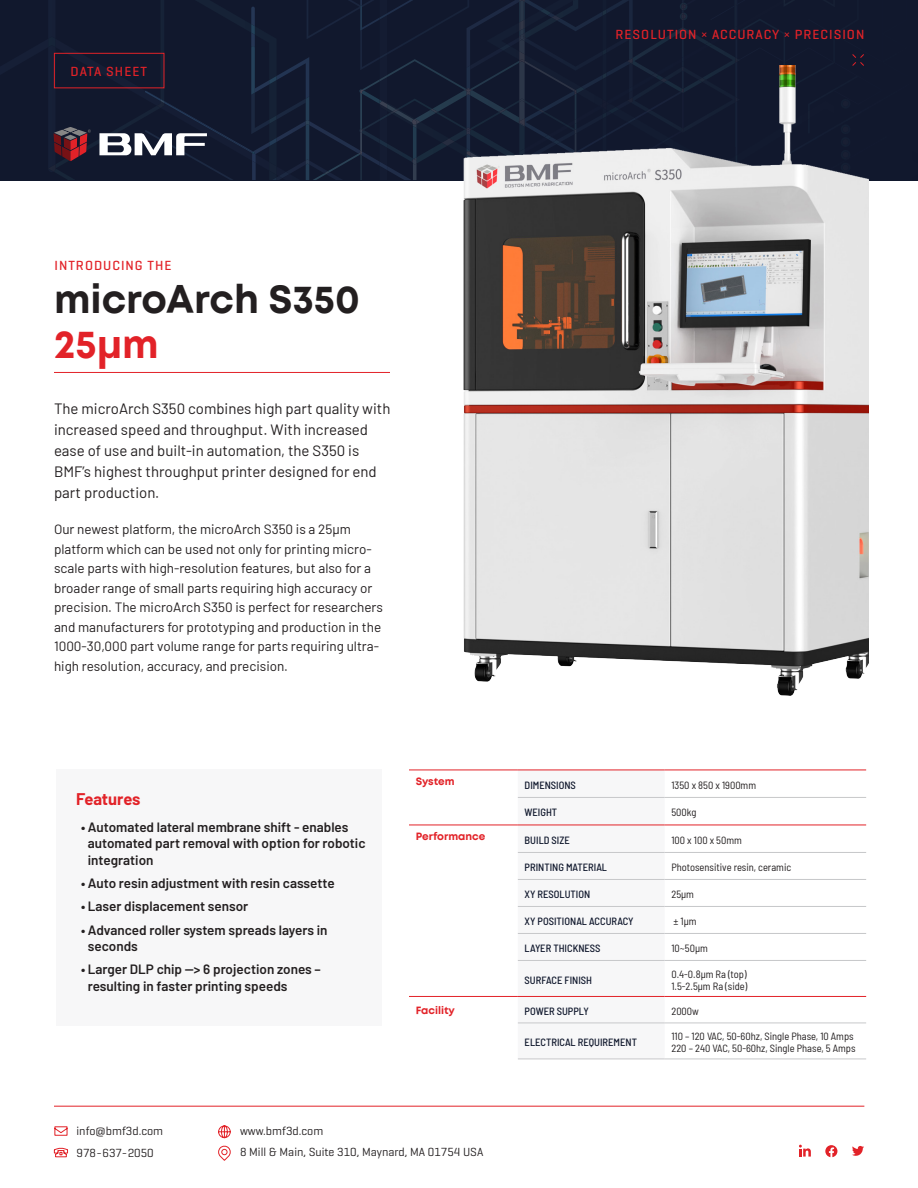
<style>
.page{position:relative;width:918px;height:1188px;background:#fff}
.page>*{position:absolute;margin:0;border:0;box-sizing:border-box;transform-origin:0 0}
.t1{font:700 39px/45px "Mont";color:#231f20}
.t2{font:700 16.5px "Barlow";letter-spacing:-.005em;color:#e22228}
.t3{font:15px/21px "Barlow";color:#231f20}
.t4{font:13.5px/19.5px "Barlow";color:#231f20}
.t5{font:600 13.5px/16.5px "Barlow";color:#231f20}
.Small_Caps__Faux{font:500 13.5px "Geogrotesque";letter-spacing:.075em;color:#e22228}
.t6{font:12px "Geogrotesque";color:#231f20}
.t7{font:semi-condensed 10.5px/12px "Barlow";color:#231f20}
.t8{font:500 semi-condensed 10.5px "Barlow";color:#0e162b}
.t9{font:700 10.5px "Mont";color:#e22228}
.s1{font-family:"Barlow";font-weight:400}
.s2{color:#e22228}
.s3{font-family:"Intro Bold Caps";font-weight:400;font-size:43.5px;color:#e22228}
</style>
<div class="page">
<div style="left:56px;top:770px;width:325px;height:256px;background:#f7f7f8"></div>
<div style="left:0;top:0;width:99px;height:180px;background:#11182d"></div>
<svg style="left:48px;top:0;width:43px;height:180px"></svg>
<hr style="left:54px;top:1106px;width:810px;height:1px;background:#e22228">
<svg style="left:218px;top:1125px;width:13px;height:13px"></svg>
<svg style="left:218px;top:1146px;width:13px;height:15px"></svg>
<svg style="left:54px;top:1126px;width:14px;height:10px"></svg>
<svg style="left:53px;top:1148px;width:15px;height:10px"></svg>
<svg style="left:852px;top:1146px;width:12px;height:10px"></svg>
<svg style="left:799px;top:1145px;width:12px;height:12px"></svg>
<svg style="left:825px;top:1145px;width:12px;height:12px"></svg>
<svg style="left:99px;top:0;width:819px;height:180px"></svg>
<div style="left:54px;top:53px;width:110px;height:35px;border:1px solid #e22228"></div>
<svg style="left:518px;top:796px;width:147px;height:263px"></svg>
<hr style="left:518px;top:906px;width:147px;height:1px;background:#c7c8ca">
<hr style="left:665px;top:906px;width:201px;height:1px;background:#c7c8ca">
<hr style="left:518px;top:933px;width:147px;height:1px;background:#c7c8ca">
<hr style="left:665px;top:933px;width:201px;height:1px;background:#c7c8ca">
<hr style="left:518px;top:960px;width:147px;height:1px;background:#c7c8ca">
<hr style="left:665px;top:960px;width:201px;height:1px;background:#c7c8ca">
<hr style="left:518px;top:879px;width:147px;height:1px;background:#c7c8ca">
<hr style="left:665px;top:879px;width:201px;height:1px;background:#c7c8ca">
<hr style="left:518px;top:1059px;width:147px;height:1px;background:#c7c8ca">
<hr style="left:665px;top:1059px;width:201px;height:1px;background:#c7c8ca">
<hr style="left:409px;top:770px;width:109px;height:1px;background:#e22228">
<hr style="left:518px;top:770px;width:147px;height:1px;background:#e22228">
<hr style="left:665px;top:770px;width:201px;height:1px;background:#e22228">
<hr style="left:518px;top:797px;width:147px;height:1px;background:#c7c8ca">
<hr style="left:665px;top:797px;width:201px;height:1px;background:#c7c8ca">
<hr style="left:409px;top:825px;width:109px;height:1px;background:#e22228">
<hr style="left:518px;top:825px;width:147px;height:1px;background:#e22228">
<hr style="left:665px;top:825px;width:201px;height:1px;background:#e22228">
<hr style="left:518px;top:852px;width:147px;height:1px;background:#c7c8ca">
<hr style="left:665px;top:852px;width:201px;height:1px;background:#c7c8ca">
<hr style="left:409px;top:996px;width:109px;height:1px;background:#e22228">
<hr style="left:518px;top:996px;width:147px;height:1px;background:#e22228">
<hr style="left:665px;top:996px;width:201px;height:1px;background:#e22228">
<hr style="left:518px;top:1023px;width:147px;height:1px;background:#c7c8ca">
<hr style="left:665px;top:1023px;width:201px;height:1px;background:#c7c8ca">
<img style="left:463px;top:65px;width:406px;height:630px">
<hr style="left:54px;top:372px;width:336px;height:1px;background:#e22228">
<p class="Small_Caps__Faux" style="left:71px;top:63px;width:78px">DATA SHEET</p>
<p class="Small_Caps__Faux" style="left:616px;top:26px;width:250px">RESOLUTION <span class="s1">×</span> ACCURACY <span class="s1">×</span> PRECISION</p>
<p class="Small_Caps__Faux" style="left:54px;top:257px;width:119px">INTRODUCING THE</p>
<p class="t1" style="left:54px;top:279px;width:307px">microArch S350<br><span class="s2">25</span><span class="s3">µ</span><span class="s2">m</span></p>
<p class="t3" style="left:54px;top:397px;width:338px">The microArch S350 combines high part quality with increased speed and throughput. With increased ease of use and built-in automation, the S350 is BMF’s highest throughput printer designed for end part production.</p>
<p class="t4" style="left:54px;top:518px;width:330px">Our newest platform, the microArch S350 is a 25µm platform which can be used not only for printing micro&shy;scale parts with high-resolution features, but also for a broader range of small parts requiring high accuracy or precision. The microArch S350 is perfect for researchers and manufacturers for prototyping and production in the 1000-30,000 part volume range for parts requiring ultra&shy;high resolution, accuracy, and precision.</p>
<p class="t2" style="left:76px;top:787px;width:66px">Features</p>
<p class="t5" style="left:88px;top:818px;width:279px;text-indent:-7px">• Automated lateral membrane shift - enables automated part removal with option for robotic integration</p>
<p class="t5" style="left:81px;top:874px;width:255px">• Auto resin adjustment with resin cassette</p>
<p class="t5" style="left:81px;top:897px;width:169px">• Laser displacement sensor</p>
<p class="t5" style="left:88px;top:920px;width:241px;text-indent:-7px">• Advanced roller system spreads layers in seconds</p>
<p class="t5" style="left:88px;top:960px;width:235px;text-indent:-7px">• Larger DLP chip --&gt; 6 projection zones – resulting in faster printing speeds</p>
<p class="t9" style="left:416px;top:776px;width:40px">System</p>
<p class="t8" style="left:525px;top:778px;width:53px">DIMENSIONS</p>
<p class="t7" style="left:671px;top:778px;width:86px">1350 x 850 x 1900mm</p>
<p class="t8" style="left:525px;top:805px;width:34px">WEIGHT</p>
<p class="t7" style="left:671px;top:806px;width:27px">500kg</p>
<p class="t9" style="left:416px;top:831px;width:71px">Performance</p>
<p class="t8" style="left:525px;top:833px;width:47px">BUILD SIZE</p>
<p class="t7" style="left:671px;top:833px;width:72px">100 x 100 x 50mm</p>
<p class="t8" style="left:525px;top:860px;width:84px">PRINTING MATERIAL</p>
<p class="t7" style="left:671px;top:861px;width:121px">Photosensitive resin, ceramic</p>
<p class="t8" style="left:525px;top:887px;width:67px">XY RESOLUTION</p>
<p class="t7" style="left:671px;top:888px;width:24px">25µm</p>
<p class="t8" style="left:525px;top:914px;width:111px">XY POSITIONAL ACCURACY</p>
<p class="t7" style="left:674px;top:915px;width:25px">± 1μm</p>
<p class="t8" style="left:525px;top:941px;width:77px">LAYER THICKNESS</p>
<p class="t7" style="left:671px;top:942px;width:38px">10~50µm</p>
<p class="t8" style="left:525px;top:972px;width:69px">SURFACE FINISH</p>
<p class="t7" style="left:671px;top:967px;width:77px">0.4-0.8µm Ra (top)<br>1.5-2.5µm Ra (side)</p>
<p class="t9" style="left:416px;top:1005px;width:41px">Facility</p>
<p class="t8" style="left:525px;top:1004px;width:66px">POWER SUPPLY</p>
<p class="t7" style="left:671px;top:1004px;width:29px">2000w</p>
<p class="t8" style="left:525px;top:1035px;width:114px">ELECTRICAL REQUIREMENT</p>
<p class="t7" style="left:671px;top:1030px;width:186px">110 – 120 VAC, 50-60hz, Single Phase, 10 Amps<br>220 – 240 VAC, 50-60hz, Single Phase, 5 Amps</p>
<p class="t6" style="left:77px;top:1124px;width:88px">info@bmf3d.com</p>
<p class="t6" style="left:77px;top:1146px;width:79px">978-637-2050</p>
<p class="t6" style="left:240px;top:1123px;width:85px">www.bmf3d.com</p>
<p class="t6" style="left:240px;top:1145px;width:245px">8 Mill &amp; Main, Suite 310, Maynard, MA 01754 USA</p>
</div>
